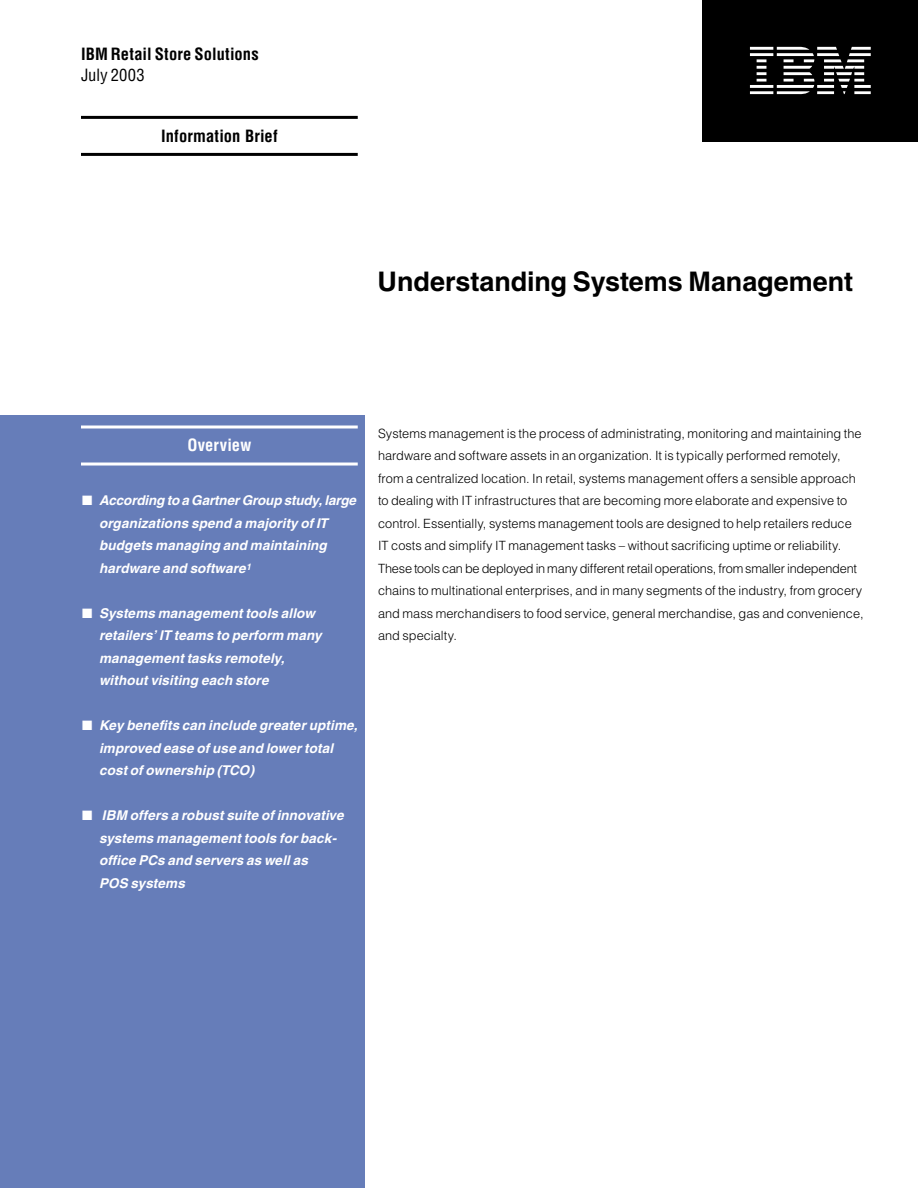
<style>
.page{position:relative;width:918px;height:1188px;background:#fff}
.page>*{position:absolute;margin:0;border:0;box-sizing:border-box;transform-origin:0 0}
.t1{font:700 27px "Helvetica";letter-spacing:-.005em;color:#000}
.t2{font:700 condensed 16.5px "Helvetica";letter-spacing:.005em;color:#000}
.t3{font:condensed 16.5px "Helvetica";letter-spacing:.01em;color:#000}
.t4{font:700 condensed 16.5px "Helvetica";letter-spacing:.01em;color:#fff}
.t5{font:italic 700 13.5px/22.5px "Helvetica";letter-spacing:.01em;color:#fff}
.IB_Helvetica_body_text{font:300 12.75px/22.5px "Helvetica";color:#000}
</style>
<div class="page">
<div style="left:702px;top:0;width:216px;height:142px;background:#000"></div>
<svg style="left:750px;top:47px;width:121px;height:47px"></svg>
<div style="left:0;top:415px;width:365px;height:773px;background:#667db9"></div>
<hr style="left:81px;top:426px;width:277px;height:3px;background:#fff">
<hr style="left:81px;top:463px;width:277px;height:3px;background:#fff">
<hr style="left:81px;top:116px;width:277px;height:3px;background:#000">
<hr style="left:81px;top:153px;width:277px;height:3px;background:#000">
<svg style="left:164px;top:152px;width:116px;height:4px"></svg>
<p class="t2" style="left:81px;top:44px;width:179px">IBM Retail Store Solutions</p>
<p class="t3" style="left:81px;top:65px;width:65px">July 2003</p>
<p class="t2" style="left:161px;top:125px;width:118px">Information Brief</p>
<p class="t1" style="left:378px;top:265px;width:477px">Understanding Systems Management</p>
<p class="t4" style="left:187px;top:435px;width:65px">Overview</p>
<p class="IB_Helvetica_body_text" style="left:378px;top:422px;width:487px">Systems management is the process of administrating, monitoring and maintaining the hardware and software assets in an organization. It is typically performed remotely, from a centralized location. In retail, systems management offers a sensible approach to dealing with IT infrastructures that are becoming more elaborate and expensive to control. Essentially, systems management tools are designed to help retailers reduce IT costs and simplify IT management tasks – without sacrificing uptime or reliability.<br>These tools can be deployed in many different retail operations, from smaller independent chains to multinational enterprises, and in many segments of the industry, from grocery and mass merchandisers to food service, general merchandise, gas and convenience, and specialty.</p>
<p class="t5" style="left:99px;top:489px;width:259px">According to a Gartner Group study, large organizations spend a majority of IT budgets managing and maintaining hardware and software<sup>1</sup></p>
<p class="t5" style="left:99px;top:602px;width:224px">Systems management tools allow retailers’ IT teams to perform many management tasks remotely, without visiting each store</p>
<p class="t5" style="left:99px;top:714px;width:260px">Key benefits can include greater uptime, improved ease of use and lower total cost of ownership (TCO)</p>
<p class="t5" style="left:99px;top:804px;width:246px">IBM offers a robust suite of innovative systems management tools for back&shy;office PCs and servers as well as<br>POS systems</p>
</div>
